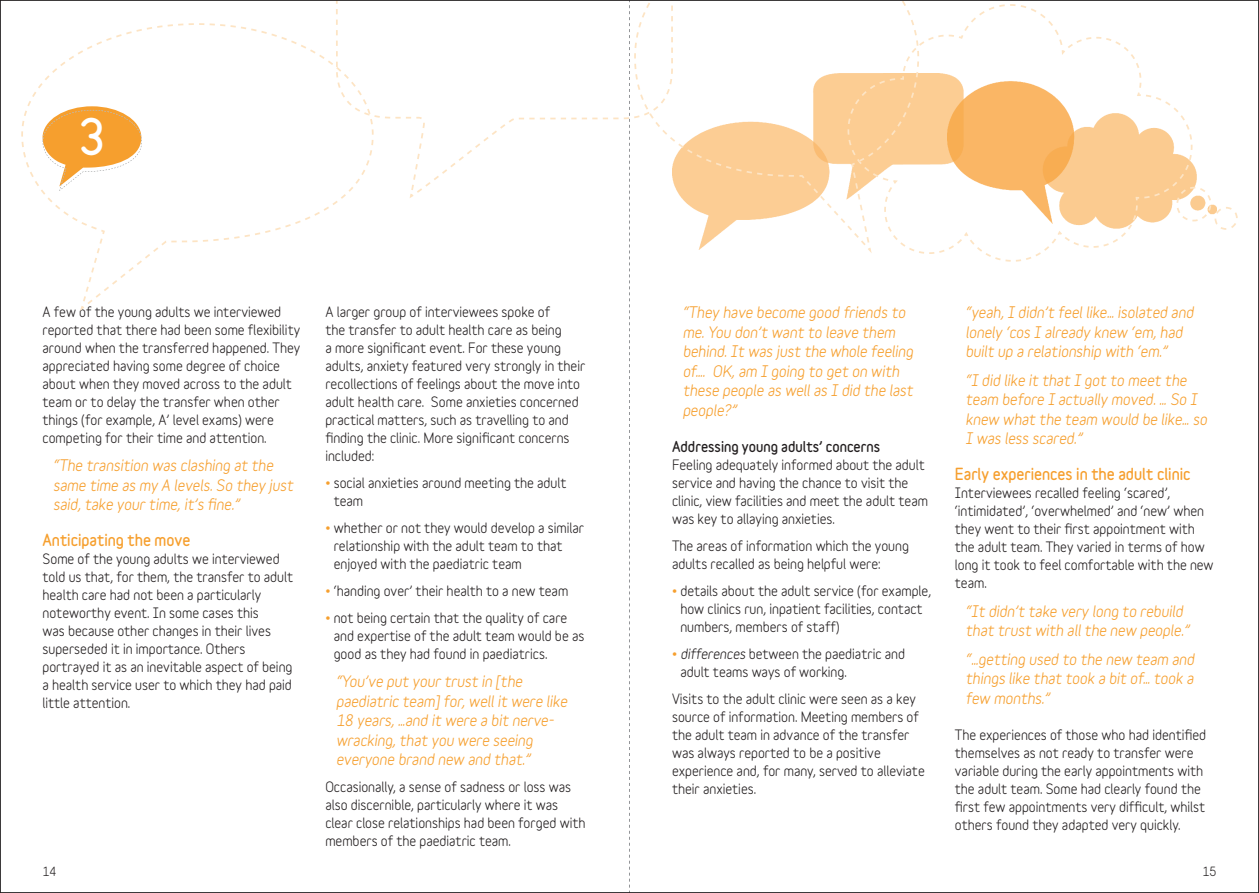
<style>
.page{position:relative;width:1259px;height:893px;background:#fff}
.page>*{position:absolute;margin:0;border:0;box-sizing:border-box;transform-origin:0 0}
.t1{font:900 45px "Variable";color:#fff}
.t2{font:italic 700 15px/19.5px "Variable";color:#f69f2e}
.t3{font:900 15px "Variable";color:#f69f2e}
.t4{font:700 13.5px/18px "Variable";color:#231f20}
.t5{font:900 13.5px "Variable";color:#231f20}
.t6{font:700 12px "Variable";color:#231f20}
.s1{color:#f69f2e}
.s2{font-style:italic}
</style>
<div class="page">
<img style="left:673px;top:161px;width:33px;height:88px">
<svg style="left:336px;top:2px;width:337px;height:191px"></svg>
<svg style="left:80px;top:306px;width:4px;height:5px"></svg>
<svg style="left:27px;top:23px;width:343px;height:88px"></svg>
<svg style="left:21px;top:111px;width:353px;height:193px"></svg>
<svg style="left:634px;top:2px;width:271px;height:159px"></svg>
<svg style="left:706px;top:4px;width:531px;height:258px"></svg>
<svg style="left:629px;top:2px;width:1px;height:889px"></svg>
<h1 class="t1" style="left:79px;top:107px;width:29px">3</h1>
<p class="t4" style="left:43px;top:303px;width:259px">A few of the young adults we interviewed reported that there had been some flexibility around when the transferred happened. They appreciated having some degree of choice about when they moved across to the adult team or to delay the transfer when other things (for example, A’ level exams) were competing for their time and attention.</p>
<p class="t2" style="left:53px;top:456px;width:241px">“The transition was clashing at the same time as my A levels. So they just said, take your time, it’s fine.”</p>
<p class="t3" style="left:43px;top:530px;width:149px">Anticipating the move</p>
<p class="t4" style="left:43px;top:550px;width:252px">Some of the young adults we interviewed told us that, for them, the transfer to adult health care had not been a particularly noteworthy event. In some cases this<br>was because other changes in their lives superseded it in importance. Others portrayed it as an inevitable aspect of being a health service user to which they had paid little attention.</p>
<p class="t4" style="left:325px;top:303px;width:261px">A larger group of interviewees spoke of<br>the transfer to adult health care as being<br>a more significant event. For these young adults, anxiety featured very strongly in their recollections of feelings about the move into adult health care. Some anxieties concerned practical matters, such as travelling to and finding the clinic. More significant concerns included:</p>
<p class="t4" style="left:334px;top:474px;width:234px;text-indent:-8px"><span class="s1">•</span> social anxieties around meeting the adult team</p>
<p class="t4" style="left:334px;top:518px;width:252px;text-indent:-8px"><span class="s1">•</span> whether or not they would develop a similar relationship with the adult team to that enjoyed with the paediatric team</p>
<p class="t4" style="left:325px;top:581px;width:244px"><span class="s1">•</span> ‘handing over’ their health to a new team</p>
<p class="t4" style="left:334px;top:608px;width:252px;text-indent:-8px"><span class="s1">•</span> not being certain that the quality of care and expertise of the adult team would be as good as they had found in paediatrics.</p>
<p class="t2" style="left:336px;top:672px;width:233px">“You’ve put your trust in [the paediatric team] for, well it were like<br>18 years, …and it were a bit nerve&shy;wracking, that you were seeing everyone brand new and that.”</p>
<p class="t4" style="left:325px;top:778px;width:262px">Occasionally, a sense of sadness or loss was also discernible, particularly where it was clear close relationships had been forged with members of the paediatric team.</p>
<p class="t2" style="left:682px;top:302px;width:232px">“They have become good friends to me. You don’t want to leave them behind. It was just the whole feeling of…. OK, am I going to get on with these people as well as I did the last people?”</p>
<p class="t5" style="left:672px;top:437px;width:210px">Addressing young adults’ concerns</p>
<p class="t4" style="left:672px;top:455px;width:257px">Feeling adequately informed about the adult service and having the chance to visit the clinic, view facilities and meet the adult team was key to allaying anxieties.</p>
<p class="t4" style="left:672px;top:536px;width:238px">The areas of information which the young adults recalled as being helpful were:</p>
<p class="t4" style="left:680px;top:581px;width:252px;text-indent:-8px"><span class="s1">•</span> details about the adult service (for example, how clinics run, inpatient facilities, contact numbers, members of staff)</p>
<p class="t4" style="left:680px;top:644px;width:226px;text-indent:-8px"><span class="s1">•</span> <span class="s2">differences</span> between the paediatric and adult teams ways of working.</p>
<p class="t4" style="left:672px;top:689px;width:254px">Visits to the adult clinic were seen as a key source of information. Meeting members of the adult team in advance of the transfer was always reported to be a positive experience and, for many, served to alleviate their anxieties.</p>
<p class="t2" style="left:965px;top:302px;width:229px">“yeah, I didn’t feel like… isolated and lonely ‘cos I already knew ‘em, had built up a relationship with ‘em.”</p>
<p class="t2" style="left:965px;top:370px;width:243px">“I did like it that I got to meet the team before I actually moved. … So I knew what the team would be like… so<br>I was less scared.”</p>
<p class="t3" style="left:955px;top:464px;width:237px">Early experiences in the adult clinic</p>
<p class="t4" style="left:955px;top:484px;width:260px">Interviewees recalled feeling ‘scared’, ‘intimidated’, ‘overwhelmed’ and ‘new’ when they went to their first appointment with the adult team. They varied in terms of how long it took to feel comfortable with the new team.</p>
<p class="t2" style="left:965px;top:601px;width:225px">“It didn’t take very long to rebuild that trust with all the new people.”</p>
<p class="t2" style="left:965px;top:649px;width:230px;text-align:justify">“…getting used to the new team and things like that took a bit of… took a few months.”</p>
<p class="t4" style="left:955px;top:725px;width:253px">The experiences of those who had identified themselves as not ready to transfer were variable during the early appointments with the adult team. Some had clearly found the first few appointments very difficult, whilst others found they adapted very quickly.</p>
<p class="t6" style="left:43px;top:865px;width:15px">14</p>
<p class="t6" style="left:1202px;top:865px;width:15px">15</p>
</div>
